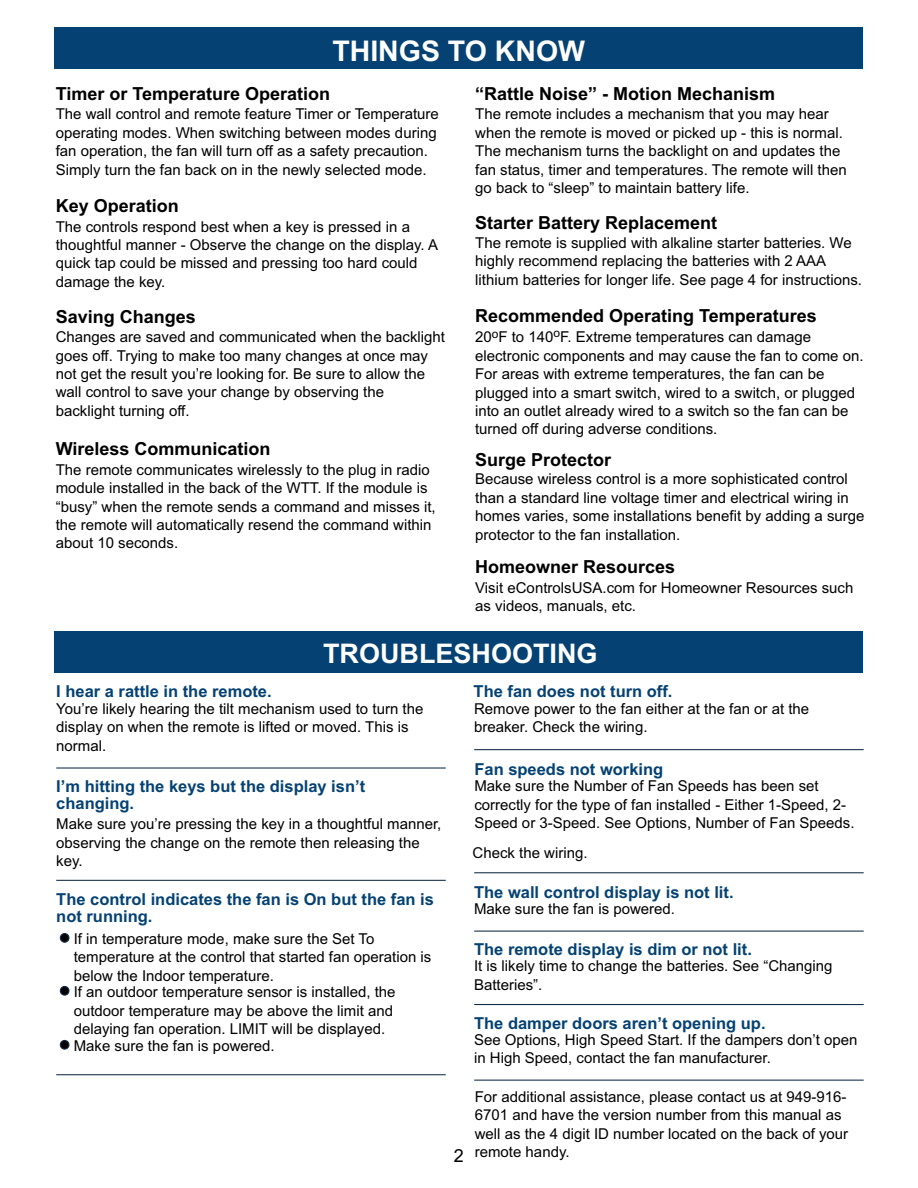
<style>
.page{position:relative;width:918px;height:1188px;background:#fff}
.page>*{position:absolute;margin:0;border:0;box-sizing:border-box;transform-origin:0 0}
.t1{font:700 28.5px "Arial";color:#fff}
.t2{font:700 27px "Arial";color:#fff}
.t3{font:700 18px "Arial";color:#000}
.t4{font:18px "Arial";color:#000}
.t5{font:700 16.5px/16.6px "Arial";color:#054273}
.t6{font:15px/18.5px "Arial";color:#000}
.t7{font:12px "Arial";color:#000}
</style>
<div class="page">
<div style="left:54px;top:28px;width:809px;height:41px;background:#054273"></div>
<hr style="left:56px;top:767px;width:390px;height:2px;background:#142e47">
<div style="left:54px;top:631px;width:809px;height:42px;background:#054273"></div>
<hr style="left:56px;top:880px;width:390px;height:1px;background:#142e47">
<div style="left:60px;top:933px;width:10px;height:10px;background:#000;border:1px solid #142e47;border-radius:50%"></div>
<div style="left:60px;top:986px;width:10px;height:10px;background:#000;border:1px solid #142e47;border-radius:50%"></div>
<div style="left:60px;top:1040px;width:10px;height:10px;background:#000;border:1px solid #142e47;border-radius:50%"></div>
<hr style="left:56px;top:1074px;width:390px;height:1px;background:#142e47">
<hr style="left:474px;top:749px;width:390px;height:1px;background:#142e47">
<hr style="left:474px;top:872px;width:390px;height:1px;background:#142e47">
<hr style="left:474px;top:931px;width:390px;height:1px;background:#142e47">
<hr style="left:474px;top:1080px;width:390px;height:1px;background:#142e47">
<hr style="left:474px;top:1004px;width:390px;height:1px;background:#142e47">
<h1 class="t1" style="left:332px;top:40px;width:254px">THINGS TO KNOW</h1>
<p class="t3" style="left:56px;top:87px;width:276px">Timer or Temperature Operation</p>
<p class="t6" style="left:56px;top:106px;width:385px">The wall control and remote feature Timer or Temperature operating modes. When switching between modes during fan operation, the fan will turn off as a safety precaution.<br>Simply turn the fan back on in the newly selected mode.</p>
<p class="t3" style="left:56px;top:199px;width:125px">Key Operation</p>
<p class="t6" style="left:56px;top:218px;width:384px">The controls respond best when a key is pressed in a thoughtful manner - Observe the change on the display. A quick tap could be missed and pressing too hard could damage the key.</p>
<p class="t3" style="left:56px;top:309px;width:142px">Saving Changes</p>
<p class="t6" style="left:56px;top:329px;width:391px">Changes are saved and communicated when the backlight goes off. Trying to make too many changes at once may not get the result you’re looking for. Be sure to allow the wall control to save your change by observing the backlight turning off.</p>
<p class="t3" style="left:56px;top:442px;width:216px">Wireless Communication</p>
<p class="t6" style="left:56px;top:462px;width:382px">The remote communicates wirelessly to the plug in radio module installed in the back of the WTT. If the module is “busy” when the remote sends a command and misses it, the remote will automatically resend the command within about 10 seconds.</p>
<p class="t3" style="left:475px;top:87px;width:302px">“Rattle Noise” - Motion Mechanism</p>
<p class="t6" style="left:475px;top:106px;width:373px">The remote includes a mechanism that you may hear when the remote is moved or picked up - this is normal.<br>The mechanism turns the backlight on and updates the fan status, timer and temperatures. The remote will then go back to “sleep” to maintain battery life.</p>
<p class="t3" style="left:475px;top:216px;width:244px">Starter Battery Replacement</p>
<p class="t6" style="left:475px;top:235px;width:388px">The remote is supplied with alkaline starter batteries. We highly recommend replacing the batteries with 2 AAA lithium batteries for longer life. See page 4 for instructions.</p>
<p class="t3" style="left:475px;top:309px;width:343px">Recommended Operating Temperatures</p>
<p class="t7" style="left:492px;top:329px;width:8px">o</p>
<p class="t7" style="left:553px;top:328px;width:8px">o</p>
<p class="t6" style="left:475px;top:329px;width:390px">20 F to 140 F. Extreme temperatures can damage electronic components and may cause the fan to come on.<br>For areas with extreme temperatures, the fan can be plugged into a smart switch, wired to a switch, or plugged into an outlet already wired to a switch so the fan can be turned off during adverse conditions.</p>
<p class="t3" style="left:475px;top:453px;width:138px">Surge Protector</p>
<p class="t6" style="left:475px;top:471px;width:391px">Because wireless control is a more sophisticated control than a standard line voltage timer and electrical wiring in homes varies, some installations benefit by adding a surge protector to the fan installation.</p>
<p class="t3" style="left:475px;top:560px;width:202px">Homeowner Resources</p>
<p class="t6" style="left:475px;top:579px;width:380px">Visit eControlsUSA.com for Homeowner Resources such as videos, manuals, etc.</p>
<p class="t5" style="left:56px;top:685px;width:217px">I hear a rattle in the remote.</p>
<h2 class="t2" style="left:323px;top:644px;width:276px">TROUBLESHOOTING</h2>
<p class="t5" style="left:474px;top:685px;width:200px">The fan does not turn off.</p>
<p class="t6" style="left:56px;top:701px;width:369px">You’re likely hearing the tilt mechanism used to turn the display on when the remote is lifted or moved. This is normal.</p>
<p class="t5" style="left:56px;top:780px;width:310px">I’m hitting the keys but the display isn’t changing.</p>
<p class="t6" style="left:56px;top:816px;width:387px">Make sure you’re pressing the key in a thoughtful manner, observing the change on the remote then releasing the key.</p>
<p class="t6" style="left:474px;top:701px;width:337px">Remove power to the fan either at the fan or at the breaker. Check the wiring.</p>
<p class="t5" style="left:474px;top:762px;width:190px">Fan speeds not working</p>
<p class="t6" style="left:474px;top:778px;width:382px">Make sure the Number of Fan Speeds has been set correctly for the type of fan installed - Either 1-Speed, 2-<br>Speed or 3-Speed. See Options, Number of Fan Speeds.</p>
<p class="t6" style="left:473px;top:844px;width:117px">Check the wiring.</p>
<p class="t5" style="left:474px;top:885px;width:261px">The wall control display is not lit.</p>
<p class="t5" style="left:56px;top:893px;width:379px">The control indicates the fan is On but the fan is not running.</p>
<p class="t6" style="left:474px;top:901px;width:202px">Make sure the fan is powered.</p>
<p class="t6" style="left:74px;top:931px;width:359px">If in temperature mode, make sure the Set To temperature at the control that started fan operation is below the Indoor temperature.</p>
<p class="t6" style="left:74px;top:984px;width:323px">If an outdoor temperature sensor is installed, the outdoor temperature may be above the limit and delaying fan operation. LIMIT will be displayed.</p>
<p class="t6" style="left:74px;top:1038px;width:202px">Make sure the fan is powered.</p>
<p class="t4" style="left:454px;top:1149px;width:12px">2</p>
<p class="t5" style="left:474px;top:943px;width:279px">The remote display is dim or not lit.</p>
<p class="t6" style="left:474px;top:958px;width:360px">It is likely time to change the batteries. See “Changing<br>Batteries”.</p>
<p class="t5" style="left:474px;top:1016px;width:293px">The damper doors aren’t opening up.</p>
<p class="t6" style="left:474px;top:1032px;width:385px">See Options, High Speed Start. If the dampers don’t open in High Speed, contact the fan manufacturer.</p>
<p class="t6" style="left:475px;top:1089px;width:375px">For additional assistance, please contact us at 949-916- 6701 and have the version number from this manual as well as the 4 digit ID number located on the back of your remote handy.</p>
</div>
